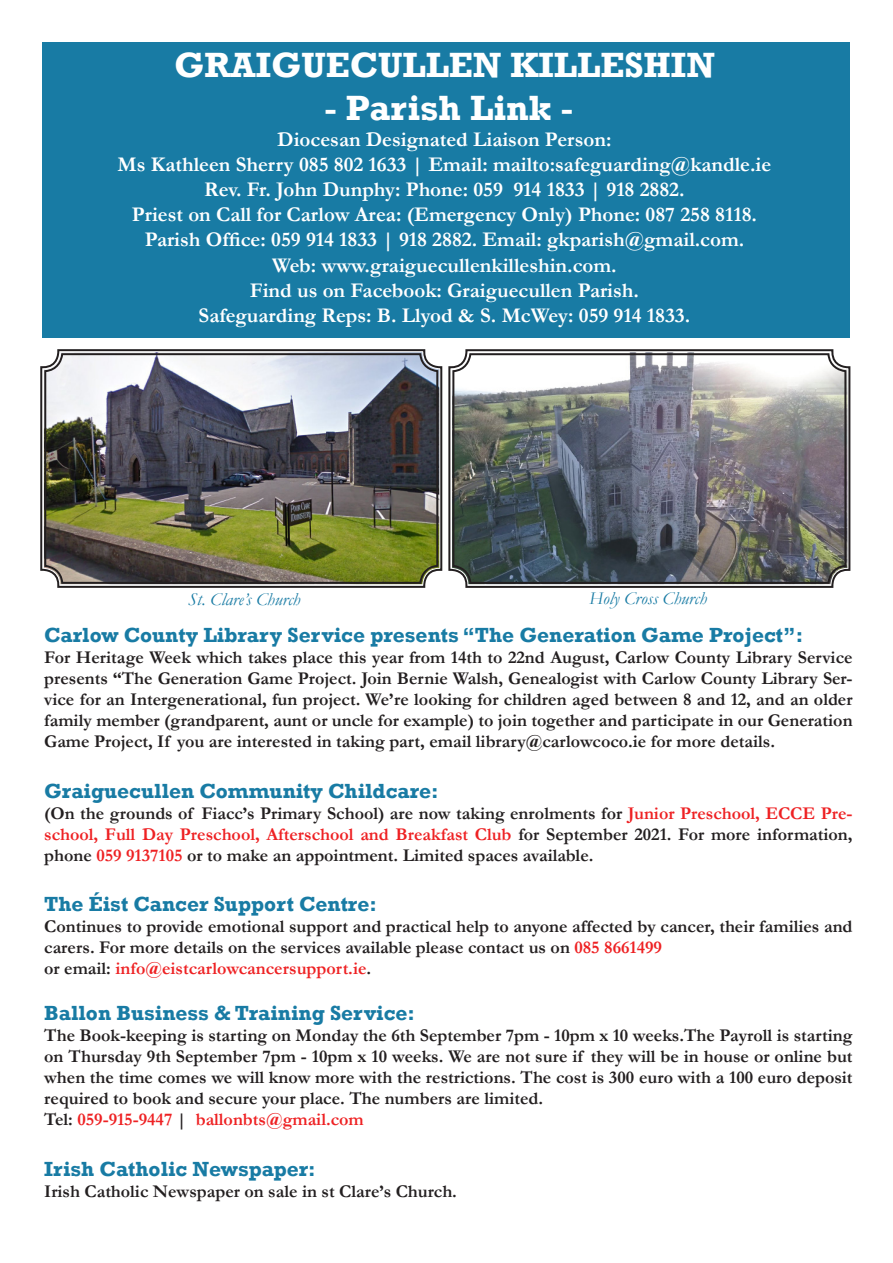
<style>
.page{position:relative;width:893px;height:1263px;background:#fff}
.page>*{position:absolute;margin:0;border:0;box-sizing:border-box;transform-origin:0 0}
.t1{font:700 36px "Rockwell";color:#fff}
.t2{font:700 21px "Garamond";color:#fff}
.t3{font:700 21px "Rockwell";color:#187ba4}
.t4{font:700 18px/21px "Garamond";color:#231f20;text-align:justify}
.t5{font:700 18px "Garamond";color:#ee2123}
.t6{font:italic 18px "Garamond";color:#187ba4}
.s1{color:#ee2123}
.s2{color:#231f20}
</style>
<div class="page">
<div style="left:43px;top:43px;width:807px;height:295px;background:#187ba4"></div>
<img style="left:40px;top:349px;width:403px;height:239px">
<div style="left:44px;top:353px;width:394px;height:231px;border:2px solid #231f20;border-radius:17px"></div>
<img style="left:448px;top:349px;width:403px;height:239px">
<div style="left:452px;top:353px;width:394px;height:231px;border:2px solid #231f20;border-radius:17px"></div>
<p class="t1" style="left:174px;top:43px;width:542px">GRAIGUECULLEN KILLESHIN</p>
<p class="t1" style="left:325px;top:86px;width:250px">- Parish Link -</p>
<p class="t2" style="left:277px;top:126px;width:336px">Diocesan Designated Liaison Person:</p>
<p class="t2" style="left:117px;top:152px;width:655px">Ms Kathleen Sherry 085 802 1633 | Email: mailto:safeguarding@kandle.ie</p>
<p class="t2" style="left:204px;top:177px;width:482px">Rev. Fr. John Dunphy: Phone: 059 914 1833 | 918 2882.</p>
<p class="t2" style="left:132px;top:202px;width:627px">Priest on Call for Carlow Area: (Emergency Only) Phone: 087 258 8118.</p>
<p class="t2" style="left:145px;top:227px;width:601px">Parish Office: 059 914 1833 | 918 2882. Email: gkparish@gmail.com.</p>
<p class="t2" style="left:272px;top:252px;width:346px">Web: www.graiguecullenkilleshin.com.</p>
<p class="t2" style="left:250px;top:278px;width:391px">Find us on Facebook: Graiguecullen Parish.</p>
<p class="t2" style="left:199px;top:303px;width:493px">Safeguarding Reps: B. Llyod &amp; S. McWey: 059 914 1833.</p>
<p class="t6" style="left:188px;top:588px;width:114px">St. Clare’s Church</p>
<p class="t6" style="left:589px;top:588px;width:119px">Holy Cross Church</p>
<p class="t3" style="left:44px;top:622px;width:760px">Carlow County Library Service presents “The Generation Game Project”:</p>
<p class="t4" style="left:44px;top:647px;width:810px">For Heritage Week which takes place this year from 14th to 22nd August, Carlow County Library Service presents “The Generation Game Project. Join Bernie Walsh, Genealogist with Carlow County Library Ser&shy;vice for an Intergenerational, fun project. We’re looking for children aged between 8 and 12, and an older family member (grandparent, aunt or uncle for example) to join together and participate in our Generation Game Project, If you are interested in taking part, email library@carlowcoco.ie for more details.</p>
<p class="t3" style="left:44px;top:778px;width:396px">Graiguecullen Community Childcare:</p>
<p class="t4" style="left:44px;top:802px;width:810px">(On the grounds of Fiacc’s Primary School) are now taking enrolments for <span class="s1">Junior Preschool, ECCE Pre&shy;school, Full Day Preschool, Afterschool and Breakfast Club</span> for September 2021. For more information, phone <span class="s1">059 9137105</span> or to make an appointment. Limited spaces available.</p>
<p class="t3" style="left:44px;top:891px;width:334px">The Éist Cancer Support Centre:</p>
<p class="t4" style="left:44px;top:916px;width:810px">Continues to provide emotional support and practical help to anyone affected by cancer, their families and carers. For more details on the services available please contact us on <span class="s1">085 8661499</span></p>
<p class="t5" style="left:44px;top:958px;width:328px"><span class="s2">or email:</span> info@eistcarlowcancersupport.ie<span class="s2">.</span></p>
<p class="t3" style="left:44px;top:1000px;width:372px">Ballon Business &amp; Training Service:</p>
<p class="t4" style="left:44px;top:1025px;width:810px">The Book-keeping is starting on Monday the 6th September 7pm - 10pm x 10 weeks.The Payroll is starting on Thursday 9th September 7pm - 10pm x 10 weeks. We are not sure if they will be in house or online but when the time comes we will know more with the restrictions. The cost is 300 euro with a 100 euro deposit required to book and secure your place. The numbers are limited.</p>
<p class="t5" style="left:44px;top:1109px;width:321px"><span class="s2">Tel:</span> 059-915-9447 <span class="s2">|</span> ballonbts@gmail.com</p>
<p class="t3" style="left:44px;top:1156px;width:273px">Irish Catholic Newspaper:</p>
<p class="t4" style="left:44px;top:1180px;width:414px">Irish Catholic Newspaper on sale in st Clare’s Church.</p>
</div>
